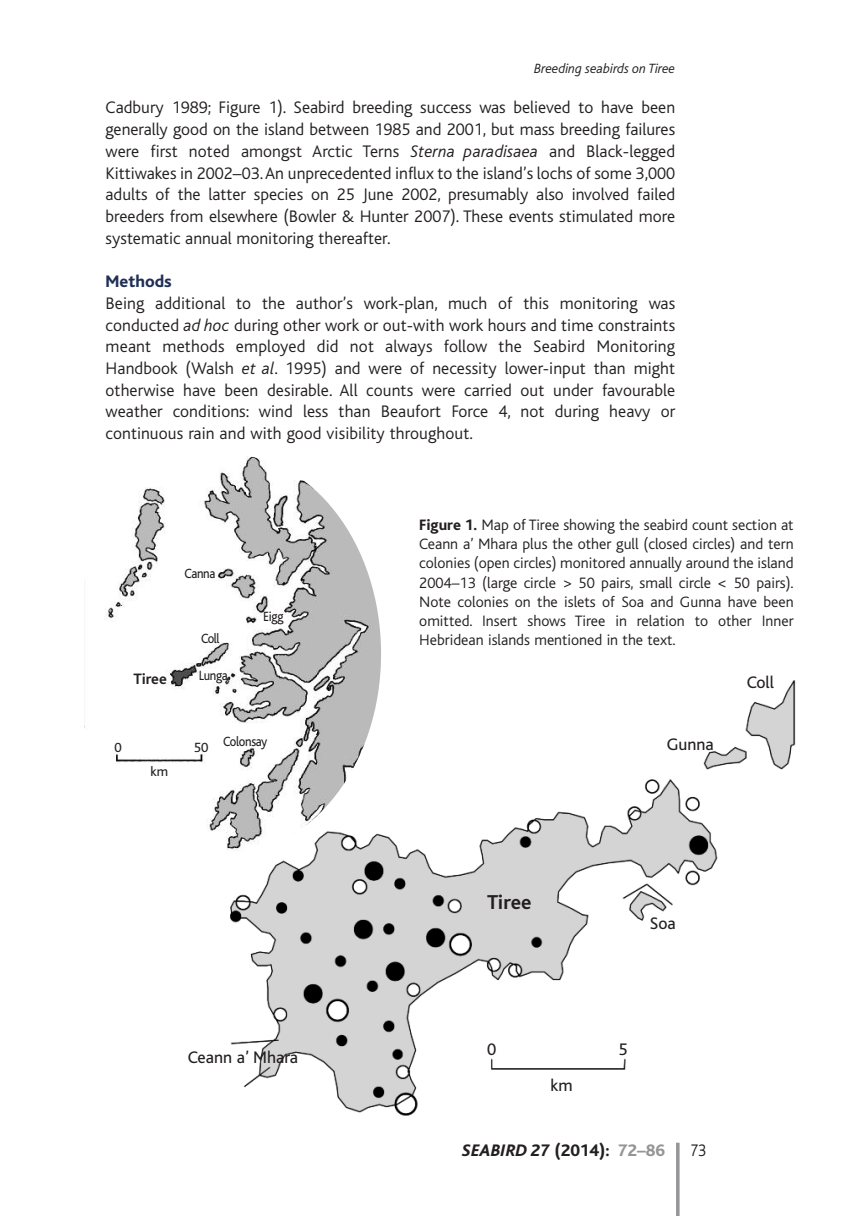
<style>
.page{position:relative;width:844px;height:1216px;background:#fff}
.page>*{position:absolute;margin:0;border:0;box-sizing:border-box;transform-origin:0 0}
.t1{font:700 21px "Bliss";letter-spacing:-.005em;color:#231f20}
.t2{font:300 17.5px/21.7px "Bliss";color:#231f20;text-align:justify}
.t3{font:17.5px "Bliss";color:#231f20}
.t4{font:italic 800 17.5px "Bliss";color:#231f20}
.t5{font:800 17.5px "Bliss";color:#202f56}
.t6{font:300 17.5px "Bliss";color:#231f20;scale:.9 1}
.t7{font:300 15.75px/19.2px "Bliss";color:#231f20;text-align:justify}
.t8{font:700 15.75px "Bliss";letter-spacing:-.005em;color:#231f20}
.t9{font:14px "Bliss";letter-spacing:-.025em;color:#231f20;scale:.9 1}
.t10{font:italic 300 14px "Bliss";color:#231f20}
.t11{font:14px "Bliss";letter-spacing:-.025em;color:#231f20}
.s1{font-style:italic}
.s2{font-weight:800}
.s3{font-style:normal}
.s4{font-style:normal;color:#939598}
</style>
<div class="page">
<hr style="left:676px;top:1142px;width:3px;height:73px;background:#939598">
<img style="left:230px;top:680px;width:566px;height:436px">
<img style="left:106px;top:456px;width:275px;height:397px">
<p class="t10" style="left:534px;top:63px;width:142px">Breeding seabirds on Tiree</p>
<p class="t2" style="left:106px;top:98px;width:571px">Cadbury 1989; Figure 1). Seabird breeding success was believed to have been generally good on the island between 1985 and 2001, but mass breeding failures were first noted amongst Arctic Terns <span class="s1">Sterna paradisaea</span> and Black-legged Kittiwakes in 2002–03.An unprecedented influx to the island’s lochs of some 3,000 adults of the latter species on 25 June 2002, presumably also involved failed breeders from elsewhere (Bowler &amp; Hunter 2007). These events stimulated more systematic annual monitoring thereafter.</p>
<p class="t5" style="left:106px;top:275px;width:68px">Methods</p>
<p class="t2" style="left:106px;top:294px;width:571px">Being additional to the author’s work-plan, much of this monitoring was conducted <span class="s1">ad hoc</span> during other work or out-with work hours and time constraints meant methods employed did not always follow the Seabird Monitoring Handbook (Walsh <span class="s1">et al</span>. 1995) and were of necessity lower-input than might otherwise have been desirable. All counts were carried out under favourable weather conditions: wind less than Beaufort Force 4, not during heavy or continuous rain and with good visibility throughout.</p>
<p class="t9" style="left:184px;top:569px;width:36px">Canna</p>
<p class="t9" style="left:201px;top:633px;width:22px">Coll</p>
<p class="t8" style="left:133px;top:674px;width:35px">Tiree</p>
<p class="t9" style="left:199px;top:670px;width:34px">Lunga</p>
<p class="t9" style="left:263px;top:612px;width:24px">Eigg</p>
<p class="t11" style="left:114px;top:742px;width:9px">0</p>
<p class="t11" style="left:194px;top:742px;width:16px">50</p>
<p class="t11" style="left:151px;top:766px;width:19px">km</p>
<p class="t9" style="left:223px;top:736px;width:51px">Colonsay</p>
<p class="t3" style="left:188px;top:1051px;width:112px">Ceann a’ Mhara</p>
<p class="t7" style="left:419px;top:516px;width:376px"><span class="s2">Figure 1.</span> Map of Tiree showing the seabird count section at Ceann a’ Mhara plus the other gull (closed circles) and tern colonies (open circles) monitored annually around the island 2004–13 (large circle &gt; 50 pairs, small circle &lt; 50 pairs).<br>Note colonies on the islets of Soa and Gunna have been omitted. Insert shows Tiree in relation to other Inner Hebridean islands mentioned in the text.</p>
<p class="t3" style="left:666px;top:738px;width:49px">Gunna</p>
<p class="t3" style="left:746px;top:677px;width:29px">Coll</p>
<p class="t1" style="left:487px;top:894px;width:46px">Tiree</p>
<p class="t3" style="left:649px;top:917px;width:27px">Soa</p>
<p class="t3" style="left:487px;top:1043px;width:11px">0</p>
<p class="t3" style="left:618px;top:1043px;width:11px">5</p>
<p class="t3" style="left:550px;top:1079px;width:23px">km</p>
<p class="t4" style="left:462px;top:1144px;width:204px">SEABIRD 27 <span class="s3">(2014):</span> <span class="s4">72–86</span></p>
<p class="t6" style="left:690px;top:1144px;width:20px">73</p>
</div>
